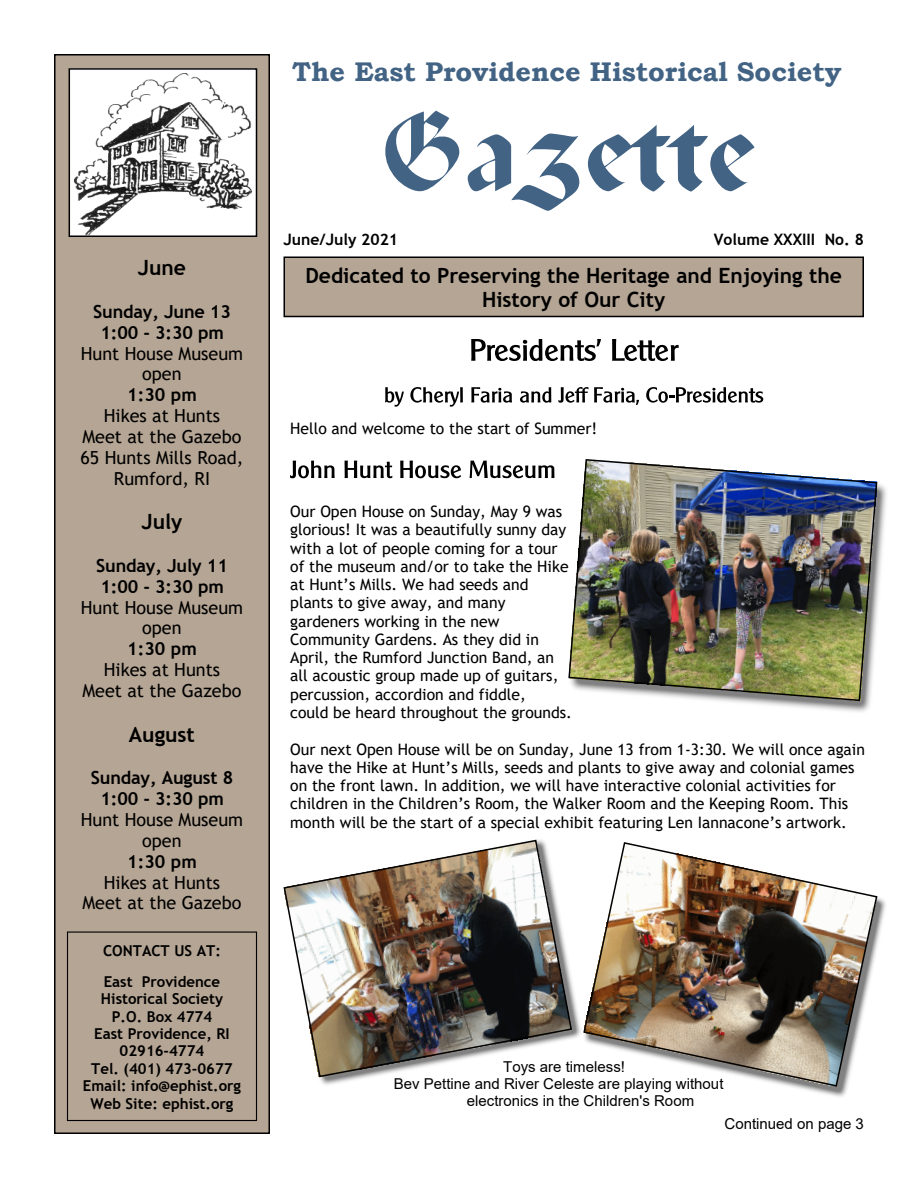
<style>
.page{position:relative;width:918px;height:1188px;background:#fff}
.page>*{position:absolute;margin:0;border:0;box-sizing:border-box;transform-origin:0 0}
.t1{font:108px "Excalibur SF";color:#426384}
.t2{font:700 27px "Bookman Old Style";color:#426384}
.t3{font:700 21px/24.3px "Trebuchet MS";color:#000;text-align:center}
.t4{font:18px/20.9px "Trebuchet MS";color:#000;text-align:center}
.t5{font:700 18px/20.9px "Trebuchet MS";letter-spacing:-.01em;color:#000;text-align:center}
.t6{font:15.75px/18.3px "Trebuchet MS";color:#000}
.t7{font:700 15.75px "Trebuchet MS";color:#000}
.t8{font:700 15px/17.4px "Trebuchet MS";color:#000}
.t9{font:15px "Arial";color:#000}
</style>
<div class="page">
<div style="left:54px;top:54px;width:216px;height:1080px;background:#b5a594;border:2px solid #000"></div>
<img style="left:72px;top:71px;width:182px;height:163px">
<div style="left:69px;top:68px;width:188px;height:169px;border:2px solid #000"></div>
<svg style="left:290px;top:461px;width:45px;height:17px"></svg>
<svg style="left:345px;top:461px;width:47px;height:17px"></svg>
<svg style="left:400px;top:461px;width:61px;height:17px"></svg>
<svg style="left:470px;top:461px;width:84px;height:17px"></svg>
<div style="left:284px;top:256px;width:580px;height:61px;background:#b5a594;border:2px solid #000"></div>
<div style="left:67px;top:932px;width:190px;height:189px;border:1px solid #000"></div>
<svg style="left:471px;top:339px;width:130px;height:22px"></svg>
<svg style="left:612px;top:339px;width:67px;height:22px"></svg>
<svg style="left:385px;top:387px;width:19px;height:20px"></svg>
<svg style="left:410px;top:387px;width:53px;height:20px"></svg>
<svg style="left:471px;top:387px;width:41px;height:16px"></svg>
<svg style="left:520px;top:387px;width:31px;height:16px"></svg>
<svg style="left:558px;top:387px;width:30px;height:16px"></svg>
<svg style="left:594px;top:387px;width:45px;height:18px"></svg>
<svg style="left:646px;top:387px;width:117px;height:16px"></svg>
<img style="left:737px;top:484px;width:150px;height:228px">
<img style="left:568px;top:459px;width:310px;height:243px">
<img style="left:320px;top:989px;width:258px;height:96px">
<img style="left:283px;top:839px;width:290px;height:239px">
<img style="left:578px;top:897px;width:308px;height:200px">
<img style="left:582px;top:842px;width:296px;height:246px">
<h3 class="t3" style="left:138px;top:258px;width:50px">June</h3>
<p class="t5" style="left:93px;top:303px;width:139px">Sunday, June 13<br>1:00 - 3:30 pm</p>
<p class="t4" style="left:81px;top:344px;width:164px">Hunt House Museum open</p>
<p class="t5" style="left:127px;top:386px;width:71px">1:30 pm</p>
<p class="t4" style="left:80px;top:407px;width:165px">Hikes at Hunts<br>Meet at the Gazebo<br>65 Hunts Mills Road,<br>Rumford, RI</p>
<h3 class="t3" style="left:141px;top:512px;width:43px">July</h3>
<p class="t5" style="left:96px;top:557px;width:133px;text-align:left">Sunday, July 11<br>1:00 - 3:30 pm</p>
<p class="t4" style="left:81px;top:598px;width:164px">Hunt House Museum open</p>
<p class="t5" style="left:127px;top:640px;width:71px">1:30 pm</p>
<p class="t4" style="left:82px;top:661px;width:161px">Hikes at Hunts<br>Meet at the Gazebo</p>
<h3 class="t3" style="left:129px;top:724px;width:67px">August</h3>
<p class="t5" style="left:91px;top:769px;width:144px">Sunday, August 8<br>1:00 - 3:30 pm</p>
<p class="t4" style="left:81px;top:811px;width:164px">Hunt House Museum open</p>
<p class="t5" style="left:127px;top:852px;width:71px">1:30 pm</p>
<p class="t4" style="left:82px;top:873px;width:161px">Hikes at Hunts<br>Meet at the Gazebo</p>
<p class="t8" style="left:103px;top:936px;width:119px;line-height:31.3px">CONTACT US AT:<br>East Providence</p>
<p class="t8" style="left:83px;top:992px;width:160px;text-align:center">Historical Society<br>P.O. Box 4774<br>East Providence, RI<br>02916-4774<br>Tel. (401) 473-0677<br>Email: info@ephist.org<br>Web Site: ephist.org</p>
<h2 class="t2" style="left:292px;top:62px;width:551px">The East Providence Historical Society</h2>
<h1 class="t1" style="left:381px;top:88px;width:374px">Gazette</h1>
<p class="t7" style="left:284px;top:234px;width:116px">June/July 2021</p>
<p class="t7" style="left:714px;top:234px;width:152px">Volume XXXIII No. 8</p>
<h3 class="t3" style="left:305px;top:265px;width:538px">Dedicated to Preserving the Heritage and Enjoying the<br>History of Our City</h3>
<p class="t6" style="left:290px;top:421px;width:309px">Hello and welcome to the start of Summer!</p>
<p class="t6" style="left:290px;top:504px;width:283px">Our Open House on Sunday, May 9 was glorious! It was a beautifully sunny day with a lot of people coming for a tour of the museum and/or to take the Hike at Hunt’s Mills. We had seeds and plants to give away, and many gardeners working in the new Community Gardens. As they did in April, the Rumford Junction Band, an all acoustic group made up of guitars, percussion, accordion and fiddle,<br>could be heard throughout the grounds.</p>
<p class="t6" style="left:290px;top:741px;width:576px">Our next Open House will be on Sunday, June 13 from 1-3:30. We will once again have the Hike at Hunt’s Mills, seeds and plants to give away and colonial games on the front lawn. In addition, we will have interactive colonial activities for children in the Children’s Room, the Walker Room and the Keeping Room. This month will be the start of a special exhibit featuring Len Iannacone’s artwork.</p>
<p class="t9" style="left:503px;top:1061px;width:123px">Toys are timeless!</p>
<p class="t9" style="left:394px;top:1078px;width:331px">Bev Pettine and River Celeste are playing without</p>
<p class="t9" style="left:467px;top:1095px;width:229px">electronics in the Children's Room</p>
<p class="t9" style="left:725px;top:1118px;width:141px">Continued on page 3</p>
</div>
